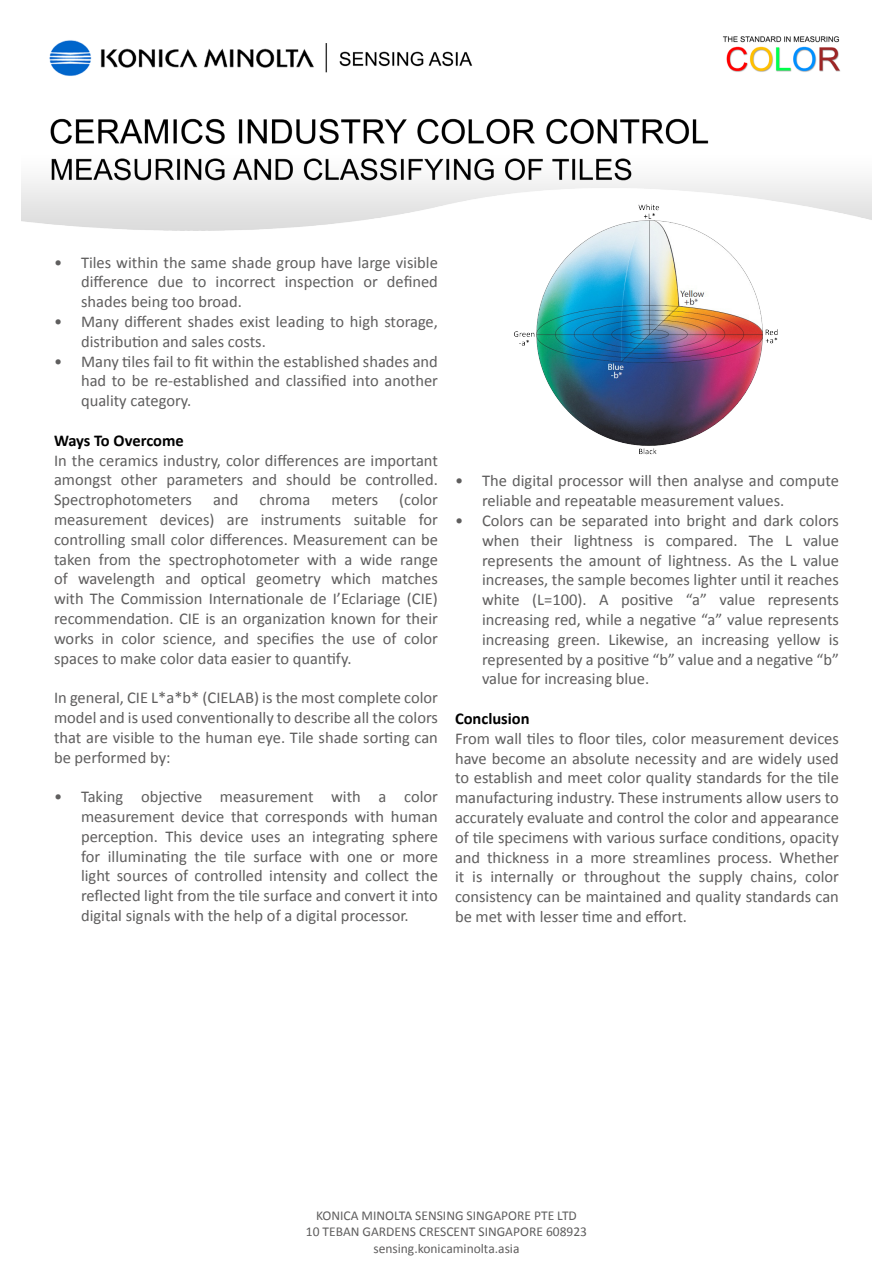
<style>
.page{position:relative;width:893px;height:1263px;background:#fff}
.page>*{position:absolute;margin:0;border:0;box-sizing:border-box;transform-origin:0 0}
.t1{font:16.5px/19.8px "Calibri";color:#5f5e5e;text-align:justify}
.t2{font:700 16.5px "Calibri";color:#000}
.t3{font:13.5px "Calibri";color:#5f5e5e}
</style>
<div class="page">
<img style="left:21px;top:36px;width:851px;height:195px">
<img style="left:507px;top:199px;width:280px;height:256px">
<p class="t1" style="left:81px;top:252px;width:358px;text-indent:-27px">• Tiles within the same shade group have large visible difference due to incorrect inspection or defined shades being too broad.</p>
<p class="t1" style="left:81px;top:312px;width:358px;text-indent:-27px">• Many different shades exist leading to high storage, distribution and sales costs.</p>
<p class="t1" style="left:81px;top:351px;width:358px;text-indent:-27px">• Many tiles fail to fit within the established shades and had to be re-established and classified into another quality category.</p>
<p class="t2" style="left:54px;top:430px;width:131px">Ways To Overcome</p>
<p class="t1" style="left:54px;top:450px;width:385px">In the ceramics industry, color differences are important amongst other parameters and should be controlled.<br>Spectrophotometers</p>
<p class="t1" style="left:54px;top:490px;width:385px;text-indent:345px">(color measurement devices) are instruments suitable for controlling small color differences. Measurement can be taken from the spectrophotometer with a wide range of wavelength and optical geometry which matches with The Commission Internationale de I’Eclariage (CIE) recommendation. CIE is an organization known for their works in color science, and specifies the use of color spaces to make color data easier to quantify.</p>
<p class="t1" style="left:54px;top:688px;width:385px">In general, CIE L*a*b* (CIELAB) is the most complete color model and is used conventionally to describe all the colors that are visible to the human eye. Tile shade sorting can be performed by:</p>
<p class="t1" style="left:81px;top:787px;width:358px;text-indent:-27px">• Taking objective measurement with a color measurement device that corresponds with human perception. This device uses an integrating sphere for illuminating the tile surface with one or more light sources of controlled intensity and collect the reflected light from the tile surface and convert it into digital signals with the help of a digital processor.</p>
<p class="t1" style="left:213px;top:490px;width:27px">and</p>
<p class="t1" style="left:259px;top:490px;width:52px">chroma</p>
<p class="t1" style="left:331px;top:490px;width:48px">meters</p>
<p class="t1" style="left:482px;top:471px;width:358px;text-indent:-27px">• The digital processor will then analyse and compute reliable and repeatable measurement values.</p>
<p class="t1" style="left:482px;top:511px;width:358px;text-indent:-27px">• Colors can be separated into bright and dark colors when their lightness is compared. The L value represents the amount of lightness. As the L value increases, the sample becomes lighter until it reaches white (L=100). A positive “a” value represents increasing red, while a negative “a” value represents increasing green. Likewise, an increasing yellow is represented by a positive “b” value and a negative “b” value for increasing blue.</p>
<p class="t2" style="left:455px;top:708px;width:76px">Conclusion</p>
<p class="t1" style="left:455px;top:728px;width:385px">From wall tiles to floor tiles, color measurement devices have become an absolute necessity and are widely used to establish and meet color quality standards for the tile manufacturing industry. These instruments allow users to accurately evaluate and control the color and appearance of tile specimens with various surface conditions, opacity and thickness in a more streamlines process. Whether it is internally or throughout the supply chains, color consistency can be maintained and quality standards can be met with lesser time and effort.</p>
<p class="t3" style="left:316px;top:1207px;width:262px">KONICA MINOLTA SENSING SINGAPORE PTE LTD</p>
<p class="t3" style="left:306px;top:1223px;width:283px">10 TEBAN GARDENS CRESCENT SINGAPORE 608923</p>
<p class="t3" style="left:373px;top:1239px;width:148px">sensing.konicaminolta.asia</p>
</div>
